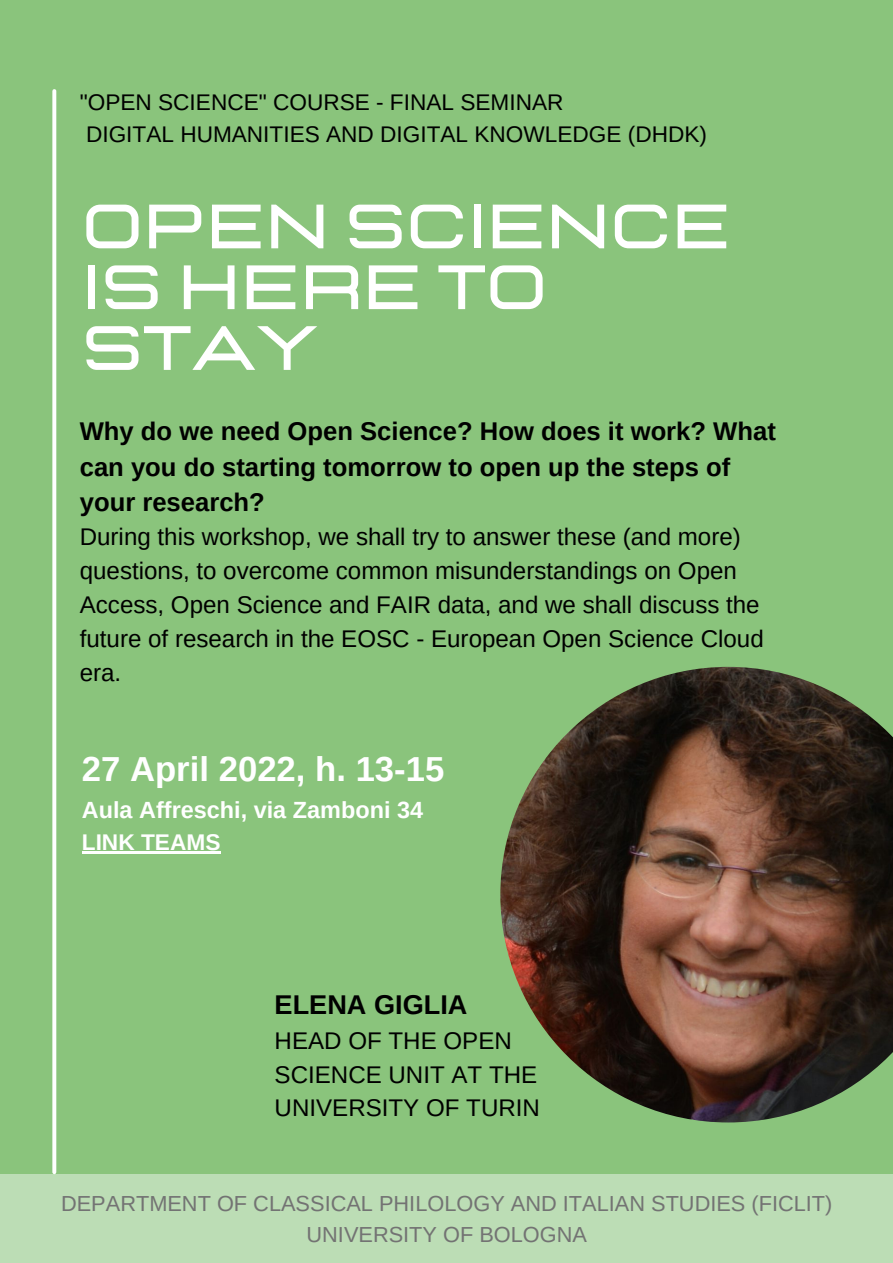
<style>
.page{position:relative;width:893px;height:1263px;background:#8ac47c}
.page>*{position:absolute;margin:0;border:0;box-sizing:border-box;transform-origin:0 0}
.t1{font:700 62.4px/60.8px "Lastica";color:#fff}
.t2{font:700 34.72px "Arimo";color:#fff}
.t3{font:700 27.15px "Arimo";color:#000}
.t4{font:700 25.65px/35.5px "Arimo";color:#000}
.t5{font:24.15px/33.8px "Arimo";color:#000}
.t6{font:700 23.48px "Arimo";color:#fff}
.t7{font:700 22.73px "Arimo";color:#fff}
.t8{font:22.65px "Arimo";color:#000}
.t9{font:21.75px "Arimo";color:#737373}
</style>
<div class="page">
<svg style="left:52px;top:91px;width:4px;height:1081px;fill:#fff"></svg>
<img style="left:500px;top:667px;width:393px;height:455px">
<div style="left:0;top:1174px;width:893px;height:89px;background:#bcddb5"></div>
<hr style="left:82px;top:851px;width:138px;height:2px;background:#fff">
<p class="t8" style="left:80px;top:90px;width:485px">"OPEN SCIENCE" COURSE - FINAL SEMINAR</p>
<p class="t8" style="left:86px;top:121px;width:622px">DIGITAL HUMANITIES AND DIGITAL KNOWLEDGE (DHDK)</p>
<p class="t1" style="left:82px;top:198px;width:650px">OPEN SCIENCE<br>IS HERE TO<br>STAY</p>
<p class="t4" style="left:80px;top:414px;width:697px">Why do we need Open Science? How does it work? What can you do starting tomorrow to open up the steps of your research?</p>
<p class="t5" style="left:80px;top:520px;width:685px">During this workshop, we shall try to answer these (and more) questions, to overcome common misunderstandings on Open Access, Open Science and FAIR data, and we shall discuss the future of research in the EOSC - European Open Science Cloud era.</p>
<p class="t2" style="left:82px;top:749px;width:364px">27 April 2022, h. 13-15</p>
<p class="t6" style="left:82px;top:796px;width:343px">Aula Affreschi, via Zamboni 34</p>
<p class="t7" style="left:82px;top:829px;width:140px">LINK TEAMS</p>
<p class="t3" style="left:275px;top:989px;width:194px">ELENA GIGLIA</p>
<p class="t5" style="left:275px;top:1024px;width:267px">HEAD OF THE OPEN<br>SCIENCE UNIT AT THE<br>UNIVERSITY OF TURIN</p>
<p class="t9" style="left:61px;top:1192px;width:773px">DEPARTMENT OF CLASSICAL PHILOLOGY AND ITALIAN STUDIES (FICLIT)</p>
<p class="t9" style="left:306px;top:1222px;width:282px">UNIVERSITY OF BOLOGNA</p>
</div>
